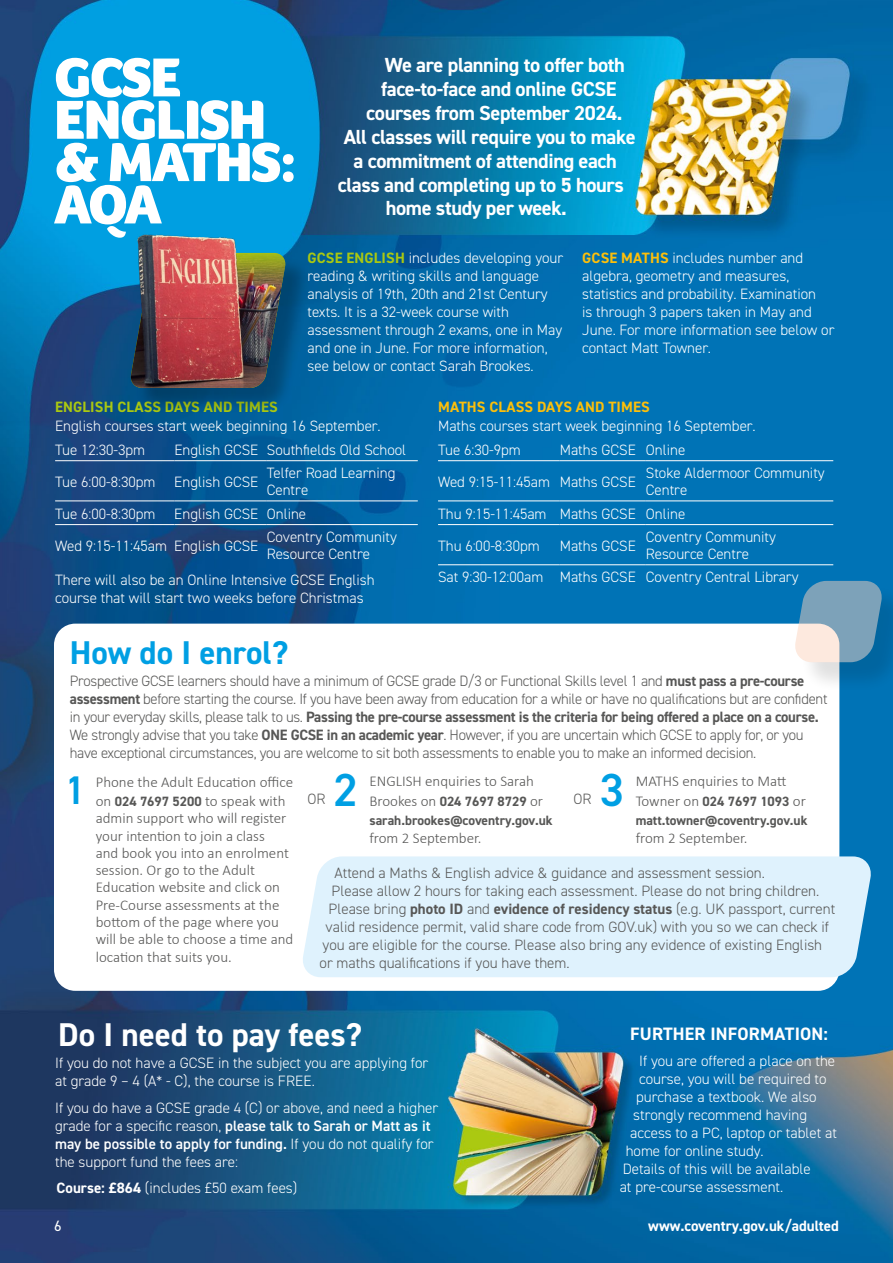
<style>
.page{position:relative;width:893px;height:1263px;background:#fff}
.page>*{position:absolute;margin:0;border:0;box-sizing:border-box;transform-origin:0 0}
.t1{font:900 56.4px/42.3px "Foco";letter-spacing:-.03em;color:#fff}
.t2{font:600 46.35px "DIN2014";color:#009fe3}
.t3{font:600 40.05px "DIN2014";color:#009fe3}
.t4{font:700 33px "DIN2014";color:#fff}
.t5{font:700 33px "DIN2014";color:#009fe3}
.t6{font:700 20.4px "DIN2014";letter-spacing:-.02em;color:#fff}
.t7{font:700 18px "DIN2014";letter-spacing:.01em;color:#fff}
.t8{font:300 15px/18px "DIN2014";color:#fff}
.t9{font:300 15px/18px "DIN2014";letter-spacing:-.02em;color:#575756}
.t10{font:300 15px/17.2px "Calibri";color:#575756}
.t11{font:300 15px "DIN2014";color:#575756}
.t12{font:700 15px "DIN2014";color:#fff}
.t13{font:700 15px "DIN2014";letter-spacing:.01em;color:#aac811}
.t14{font:700 15px "DIN2014";letter-spacing:.01em;color:#fcbf0b}
.t15{font:15px "DIN2014";color:#fff}
.t16{font:700 13.5px/19.5px "DIN2014";color:#575756}
.s1{font-weight:700;color:#aac811}
.s2{font-weight:700;color:#fcbf0b}
.s3{font-weight:700}
.s4{font-family:"DIN2014";font-weight:700;font-size:13.5px}
.s5{font-family:"Calibri";font-weight:300;font-size:15px}
.s6{font-weight:600}
</style>
<div class="page">
<img style="left:0;top:0;width:893px;height:1263px">
<hr style="left:438px;top:460px;width:122px;height:1px;background:#fff">
<hr style="left:560px;top:460px;width:86px;height:1px;background:#fff">
<hr style="left:646px;top:460px;width:187px;height:1px;background:#fff">
<hr style="left:438px;top:500px;width:122px;height:1px;background:#fff">
<hr style="left:560px;top:500px;width:86px;height:1px;background:#fff">
<hr style="left:646px;top:500px;width:187px;height:1px;background:#fff">
<hr style="left:438px;top:524px;width:122px;height:1px;background:#fff">
<hr style="left:560px;top:524px;width:86px;height:1px;background:#fff">
<hr style="left:646px;top:524px;width:187px;height:1px;background:#fff">
<hr style="left:438px;top:564px;width:122px;height:1px;background:#fff">
<hr style="left:560px;top:564px;width:86px;height:1px;background:#fff">
<hr style="left:646px;top:564px;width:187px;height:1px;background:#fff">
<hr style="left:55px;top:460px;width:119px;height:1px;background:#fff">
<hr style="left:174px;top:460px;width:93px;height:1px;background:#fff">
<hr style="left:267px;top:460px;width:151px;height:1px;background:#fff">
<hr style="left:55px;top:500px;width:119px;height:1px;background:#fff">
<hr style="left:174px;top:500px;width:93px;height:1px;background:#fff">
<hr style="left:267px;top:500px;width:151px;height:1px;background:#fff">
<hr style="left:55px;top:524px;width:119px;height:1px;background:#fff">
<hr style="left:174px;top:524px;width:93px;height:1px;background:#fff">
<hr style="left:267px;top:524px;width:151px;height:1px;background:#fff">
<div style="left:54px;top:624px;width:785px;height:367px;background:#fff;border-radius:21px"></div>
<div style="left:303px;top:856px;width:571px;height:121px;background:#dff2fd"></div>
<div style="left:135px;top:256px;width:177px;height:159px;background:#000;opacity:.25"></div>
<img style="left:130px;top:253px;width:156px;height:135px">
<img style="left:121px;top:227px;width:143px;height:106px">
<div style="left:799px;top:584px;width:94px;height:109px;background:#000;opacity:.25"></div>
<svg style="left:792px;top:581px;width:93px;height:81px;background:#84a9bf"></svg>
<h1 class="t1" style="left:54px;top:56px;width:244px">GCSE<br>ENGLISH &amp; MATHS:<br>AQA</h1>
<h3 class="t6" style="left:385px;top:52px;width:242px">We are planning to offer both</h3>
<h3 class="t6" style="left:381px;top:76px;width:237px">face-to-face and online GCSE</h3>
<h3 class="t6" style="left:366px;top:99px;width:258px">courses from September 2024.</h3>
<h3 class="t6" style="left:344px;top:123px;width:293px">All classes will require you to make</h3>
<h3 class="t6" style="left:354px;top:147px;width:265px">a commitment of attending each</h3>
<h3 class="t6" style="left:338px;top:171px;width:288px">class and completing up to 5 hours</h3>
<h3 class="t6" style="left:386px;top:195px;width:183px">home study per week.</h3>
<p class="t8" style="left:307px;top:249px;width:257px"><span class="s1">GCSE ENGLISH</span> includes developing your reading &amp; writing skills and language analysis of 19th, 20th and 21st Century texts. It is a 32-week course with assessment through 2 exams, one in May and one in June. For more information, see below or contact Sarah Brookes.</p>
<p class="t8" style="left:582px;top:249px;width:254px"><span class="s2">GCSE MATHS</span> includes number and algebra, geometry and measures, statistics and probability. Examination<br>is through 3 papers taken in May and June. For more information see below or contact Matt Towner.</p>
<p class="t13" style="left:55px;top:396px;width:224px">ENGLISH CLASS DAYS AND TIMES</p>
<p class="t8" style="left:55px;top:414px;width:327px;line-height:23.7px">English courses start week beginning 16 September.<br>Tue 12:30-3pm</p>
<p class="t8" style="left:174px;top:441px;width:233px">English GCSE Southfields Old School</p>
<p class="t8" style="left:55px;top:472px;width:102px">Tue 6:00-8:30pm</p>
<p class="t8" style="left:174px;top:472px;width:86px">English GCSE</p>
<p class="t8" style="left:267px;top:465px;width:130px;line-height:16.5px">Telfer Road Learning<br>Centre</p>
<p class="t8" style="left:55px;top:504px;width:102px">Tue 6:00-8:30pm</p>
<p class="t8" style="left:55px;top:497px;width:253px;line-height:32px;text-indent:119px">English GCSE Online<br>Wed 9:15-11:45am English GCSE</p>
<p class="t8" style="left:267px;top:529px;width:132px;line-height:16.5px">Coventry Community<br>Resource Centre</p>
<p class="t8" style="left:55px;top:571px;width:321px">There will also be an Online Intensive GCSE English course that will start two weeks before Christmas</p>
<p class="t14" style="left:438px;top:396px;width:213px">MATHS CLASS DAYS AND TIMES</p>
<p class="t8" style="left:438px;top:414px;width:319px;line-height:23.7px">Maths courses start week beginning 16 September.<br>Tue 6:30-9pm</p>
<p class="t8" style="left:438px;top:434px;width:249px;line-height:32px;text-indent:122px">Maths GCSE Online<br>Wed 9:15-11:45am Maths GCSE</p>
<p class="t8" style="left:646px;top:465px;width:180px;line-height:16.5px">Stoke Aldermoor Community<br>Centre</p>
<p class="t8" style="left:438px;top:497px;width:249px;line-height:32px">Thu 9:15-11:45am Maths GCSE Online<br>Thu 6:00-8:30pm</p>
<p class="t8" style="left:560px;top:536px;width:78px">Maths GCSE</p>
<p class="t8" style="left:646px;top:529px;width:132px;line-height:16.5px">Coventry Community<br>Resource Centre</p>
<p class="t8" style="left:438px;top:568px;width:362px">Sat 9:30-12:00am Maths GCSE Coventry Central Library</p>
<h3 class="t5" style="left:70px;top:630px;width:220px">How do I enrol?</h3>
<p class="t9" style="left:70px;top:672px;width:759px">Prospective GCSE learners should have a minimum of GCSE grade D/3 or Functional Skills level 1 and <span class="s3">must pass a pre-course assessment</span> before starting the course. If you have been away from education for a while or have no qualifications but are confident in your everyday skills, please talk to us. <span class="s3">Passing the pre-course assessment is the criteria for being offered a place on a course.<br></span>We strongly advise that you take <span class="s3">ONE GCSE in an academic year</span>. However, if you are uncertain which GCSE to apply for, or you have exceptional circumstances, you are welcome to sit both assessments to enable you to make an informed decision.</p>
<h3 class="t3" style="left:65px;top:764px;width:22px">1</h3>
<p class="t10" style="left:96px;top:772px;width:199px;line-height:19.5px">Phone the Adult Education office on <span class="s4">024 7697 5200</span> to speak with</p>
<p class="t10" style="left:96px;top:810px;width:199px">admin support who will register your intention to join a class<br>and book you into an enrolment session. Or go to the Adult<br>Education website and click on<br>Pre-Course assessments at the bottom of the page where you will be able to choose a time and location that suits you.</p>
<h2 class="t2" style="left:334px;top:759px;width:26px">2</h2>
<p class="t10" style="left:369px;top:771px;width:175px;line-height:19.5px">ENGLISH enquiries to Sarah<br>Brookes on <span class="s4">024 7697 8729</span> or</p>
<p class="t16" style="left:369px;top:811px;width:185px">sarah.brookes@coventry.gov.uk</p>
<p class="t10" style="left:369px;top:829px;width:113px">from 2 September.</p>
<h2 class="t2" style="left:600px;top:759px;width:26px">3</h2>
<p class="t10" style="left:636px;top:772px;width:152px">MATHS enquiries to Matt</p>
<p class="t9" style="left:308px;top:790px;width:20px">OR</p>
<p class="t9" style="left:573px;top:790px;width:20px">OR</p>
<p class="t16" style="left:636px;top:791px;width:173px"><span class="s5">Towner on</span> 024 7697 1093 <span class="s5">or </span>matt.towner@coventry.gov.uk</p>
<p class="t10" style="left:636px;top:829px;width:113px">from 2 September.</p>
<p class="t11" style="left:335px;top:863px;width:432px">Attend a Maths &amp; English advice &amp; guidance and assessment session.</p>
<p class="t11" style="left:332px;top:881px;width:489px">Please allow 2 hours for taking each assessment. Please do not bring children.</p>
<p class="t11" style="left:329px;top:899px;width:508px">Please bring <span class="s3">photo ID</span> and <span class="s3">evidence of residency status</span> (e.g. UK passport, current</p>
<p class="t11" style="left:326px;top:917px;width:505px">valid residence permit, valid share code from GOV.uk) with you so we can check if</p>
<p class="t11" style="left:323px;top:935px;width:501px">you are eligible for the course. Please also bring any evidence of existing English</p>
<p class="t11" style="left:320px;top:953px;width:252px">or maths qualifications if you have them.</p>
<h3 class="t4" style="left:58px;top:1013px;width:305px">Do I need to pay fees?</h3>
<p class="t8" style="left:55px;top:1054px;width:375px">If you do not have a GCSE in the subject you are applying for at grade 9 – 4 (A* - C), the course is FREE.</p>
<p class="t8" style="left:55px;top:1099px;width:385px">If you do have a GCSE grade 4 (C) or above, and need a higher grade for a specific reason, <span class="s6">please talk to Sarah or Matt as it may be possible to apply for funding.</span> If you do not qualify for the support fund the fees are:</p>
<p class="t8" style="left:57px;top:1179px;width:242px"><span class="s3">Course: £864</span> (includes £50 exam fees)</p>
<p class="t7" style="left:630px;top:1021px;width:199px">FURTHER INFORMATION:</p>
<p class="t8" style="left:639px;top:1052px;width:197px">If you are offered a place on the</p>
<p class="t8" style="left:639px;top:1070px;width:189px">course, you will be required to</p>
<p class="t8" style="left:636px;top:1088px;width:182px">purchase a textbook. We also</p>
<p class="t8" style="left:633px;top:1106px;width:175px">strongly recommend having</p>
<p class="t8" style="left:630px;top:1124px;width:208px">access to a PC, laptop or tablet at</p>
<p class="t8" style="left:626px;top:1142px;width:139px">home for online study.</p>
<p class="t8" style="left:623px;top:1160px;width:190px">Details of this will be available</p>
<p class="t8" style="left:620px;top:1178px;width:165px">at pre-course assessment.</p>
<p class="t15" style="left:54px;top:1216px;width:9px">6</p>
<p class="t12" style="left:648px;top:1215px;width:192px">www.coventry.gov.uk/adulted</p>
</div>
